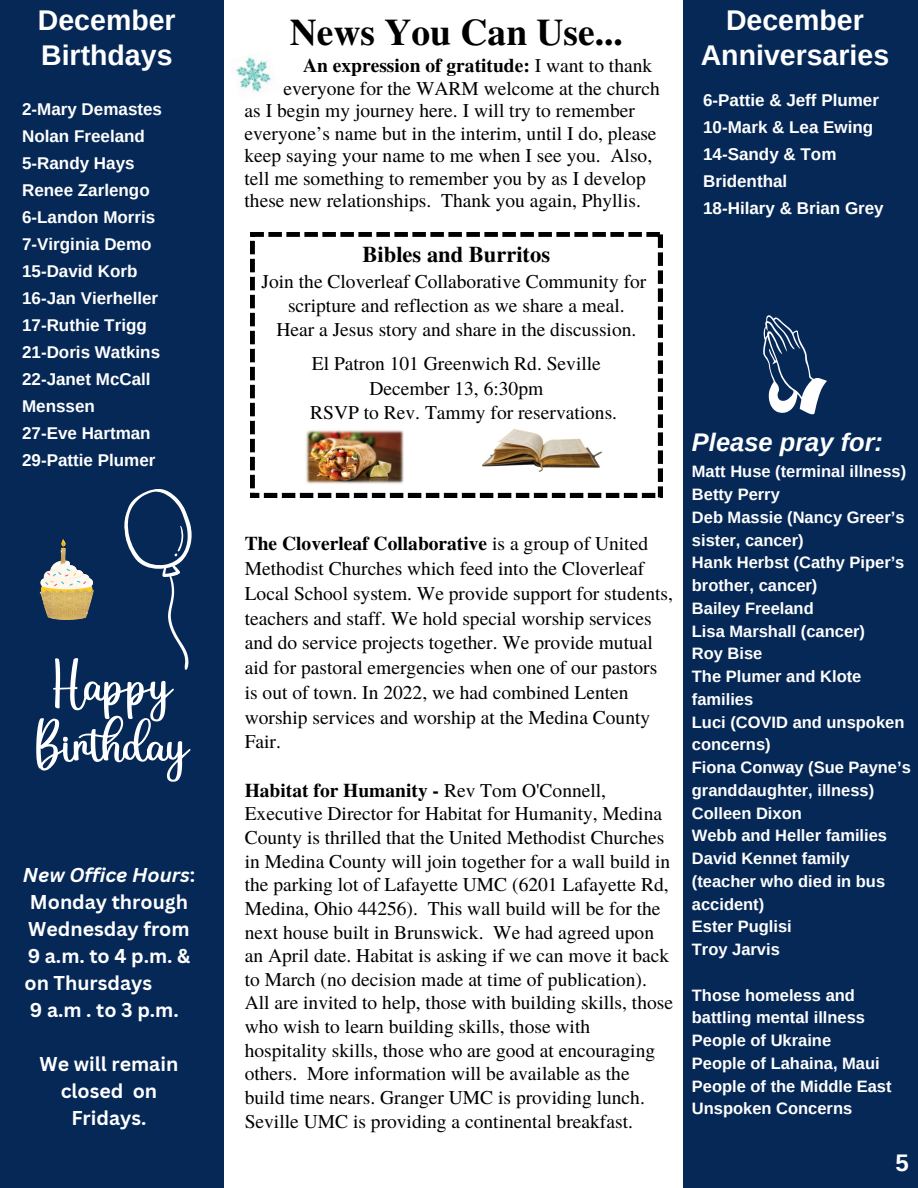
<style>
.page{position:relative;width:918px;height:1188px;background:#fff}
.page>*{position:absolute;margin:0;border:0;box-sizing:border-box;transform-origin:0 0}
.t1{font:700 37.5px "Te X Gyre Termes";color:#000}
.t2{font:700 28.5px "Arimo";color:#fff}
.t3{font:italic 700 25.5px "Arimo";color:#fff}
.t4{font:700 24px "Arimo";color:#fff}
.t5{font:700 22.5px "Te X Gyre Termes";color:#000}
.t6{font:19.5px/23.7px "Te X Gyre Termes";color:#000}
.t7{font:700 19.5px/27px "Canva Sans";color:#fff}
.t8{font:700 19.5px "Te X Gyre Termes";color:#000}
.t9{font:700 17.1px/27px "Arimo";color:#fff}
.t10{font:700 16.5px/22.8px "Arimo";color:#fff}
.s1{font-style:italic}
.s2{font-weight:400}
.s3{font-weight:700}
</style>
<div class="page">
<div style="left:0;top:0;width:224px;height:1188px;background:#052857"></div>
<div style="left:684px;top:0;width:234px;height:1188px;background:#052857"></div>
<svg style="left:763px;top:315px;width:64px;height:100px"></svg>
<svg style="left:36px;top:489px;width:156px;height:293px"></svg>
<img style="left:236px;top:57px;width:35px;height:35px">
<svg style="left:250px;top:232px;width:412px;height:265px"></svg>
<img style="left:483px;top:428px;width:119px;height:44px">
<img style="left:304px;top:428px;width:99px;height:58px">
<p class="t2" style="left:38px;top:5px;width:139px">December</p>
<p class="t2" style="left:41px;top:39px;width:133px">Birthdays</p>
<p class="t9" style="left:22px;top:95px;width:141px">2-Mary Demastes</p>
<p class="t9" style="left:22px;top:122px;width:124px">Nolan Freeland</p>
<p class="t9" style="left:22px;top:149px;width:114px">5-Randy Hays</p>
<p class="t9" style="left:22px;top:176px;width:129px">Renee Zarlengo</p>
<p class="t9" style="left:22px;top:203px;width:135px">6-Landon Morris</p>
<p class="t9" style="left:22px;top:230px;width:131px">7-Virginia Demo</p>
<p class="t9" style="left:22px;top:257px;width:117px">15-David Korb</p>
<p class="t9" style="left:22px;top:284px;width:138px">16-Jan Vierheller</p>
<p class="t9" style="left:22px;top:311px;width:126px">17-Ruthie Trigg</p>
<p class="t9" style="left:22px;top:338px;width:140px">21-Doris Watkins</p>
<p class="t9" style="left:22px;top:365px;width:130px">22-Janet McCall<br>Menssen</p>
<p class="t9" style="left:22px;top:419px;width:130px">27-Eve Hartman</p>
<p class="t9" style="left:22px;top:446px;width:135px">29-Pattie Plumer</p>
<p class="t7" style="left:23px;top:860px;width:174px"><span class="s1">New Office Hours</span>:<br>Monday through<br>Wednesday from<br>9 a.m. to 4 p.m. &amp; on Thursdays<br>9 a.m . to 3 p.m.</p>
<p class="t7" style="left:40px;top:1049px;width:140px;text-align:center">We will remain closed on<br>Fridays.</p>
<p class="t1" style="left:290px;top:3px;width:335px">News You Can Use...</p>
<p class="t8" style="left:303px;top:50px;width:351px">An expression of gratitude: <span class="s2">I want to thank</span></p>
<p class="t6" style="left:245px;top:76px;width:417px;line-height:22.5px;text-indent:39px">everyone for the WARM welcome at the church as I begin my journey here. I will try to remember everyone’s name but in the interim, until I do, please keep saying your name to me when I see you. Also, tell me something to remember you by as I develop these new relationships. Thank you again, Phyllis.</p>
<p class="t5" style="left:363px;top:237px;width:189px">Bibles and Burritos</p>
<p class="t6" style="left:261px;top:268px;width:386px">Join the Cloverleaf Collaborative Community for</p>
<p class="t6" style="left:288px;top:293px;width:338px">scripture and reflection as we share a meal.</p>
<p class="t6" style="left:276px;top:317px;width:361px">Hear a Jesus story and share in the discussion.</p>
<p class="t6" style="left:312px;top:351px;width:291px">El Patron 101 Greenwich Rd. Seville</p>
<p class="t6" style="left:370px;top:375px;width:175px">December 13, 6:30pm</p>
<p class="t6" style="left:310px;top:399px;width:308px">RSVP to Rev. Tammy for reservations.</p>
<p class="t6" style="left:245px;top:531px;width:430px;line-height:24.8px"><span class="s3">The Cloverleaf Collaborative</span> is a group of United Methodist Churches which feed into the Cloverleaf Local School system. We provide support for students, teachers and staff. We hold special worship services and do service projects together. We provide mutual aid for pastoral emergencies when one of our pastors is out of town. In 2022, we had combined Lenten worship services and worship at the Medina County Fair.</p>
<p class="t6" style="left:245px;top:777px;width:430px"><span class="s3">Habitat for Humanity -</span> Rev Tom O'Connell, Executive Director for Habitat for Humanity, Medina County is thrilled that the United Methodist Churches in Medina County will join together for a wall build in the parking lot of Lafayette UMC (6201 Lafayette Rd, Medina, Ohio 44256). This wall build will be for the next house built in Brunswick. We had agreed upon an April date. Habitat is asking if we can move it back to March (no decision made at time of publication).<br>All are invited to help, those with building skills, those who wish to learn building skills, those with hospitality skills, those who are good at encouraging others. More information will be available as the build time nears. Granger UMC is providing lunch.<br>Seville UMC is providing a continental breakfast.</p>
<p class="t2" style="left:726px;top:4px;width:139px">December</p>
<p class="t2" style="left:701px;top:39px;width:190px">Anniversaries</p>
<p class="t9" style="left:703px;top:87px;width:177px">6-Pattie &amp; Jeff Plumer</p>
<p class="t9" style="left:703px;top:114px;width:172px">10-Mark &amp; Lea Ewing</p>
<p class="t9" style="left:703px;top:141px;width:135px">14-Sandy &amp; Tom</p>
<p class="t9" style="left:703px;top:168px;width:86px">Bridenthal</p>
<p class="t9" style="left:703px;top:195px;width:182px">18-Hilary &amp; Brian Grey</p>
<p class="t3" style="left:692px;top:428px;width:193px">Please pray for:</p>
<p class="t10" style="left:692px;top:460px;width:216px">Matt Huse (terminal illness)</p>
<p class="t10" style="left:692px;top:483px;width:89px">Betty Perry</p>
<p class="t10" style="left:692px;top:506px;width:214px">Deb Massie (Nancy Greer’s sister, cancer)</p>
<p class="t10" style="left:692px;top:551px;width:214px">Hank Herbst (Cathy Piper’s brother, cancer)</p>
<p class="t10" style="left:692px;top:597px;width:123px">Bailey Freeland</p>
<p class="t10" style="left:692px;top:620px;width:175px">Lisa Marshall (cancer)</p>
<p class="t10" style="left:692px;top:642px;width:72px">Roy Bise</p>
<p class="t10" style="left:692px;top:665px;width:171px">The Plumer and Klote families</p>
<p class="t10" style="left:692px;top:711px;width:214px">Luci (COVID and unspoken concerns)</p>
<p class="t10" style="left:692px;top:756px;width:220px">Fiona Conway (Sue Payne’s granddaughter, illness)</p>
<p class="t10" style="left:692px;top:802px;width:111px">Colleen Dixon</p>
<p class="t10" style="left:692px;top:824px;width:197px">Webb and Heller families</p>
<p class="t10" style="left:692px;top:847px;width:195px">David Kennet family (teacher who died in bus accident)</p>
<p class="t10" style="left:692px;top:915px;width:101px">Ester Puglisi</p>
<p class="t10" style="left:692px;top:938px;width:89px">Troy Jarvis</p>
<p class="t10" style="left:692px;top:984px;width:175px">Those homeless and battling mental illness</p>
<p class="t10" style="left:692px;top:1029px;width:141px">People of Ukraine</p>
<p class="t10" style="left:692px;top:1052px;width:189px">People of Lahaina, Maui</p>
<p class="t10" style="left:692px;top:1075px;width:201px">People of the Middle East</p>
<p class="t10" style="left:692px;top:1097px;width:162px">Unspoken Concerns</p>
<p class="t4" style="left:896px;top:1149px;width:15px">5</p>
</div>
